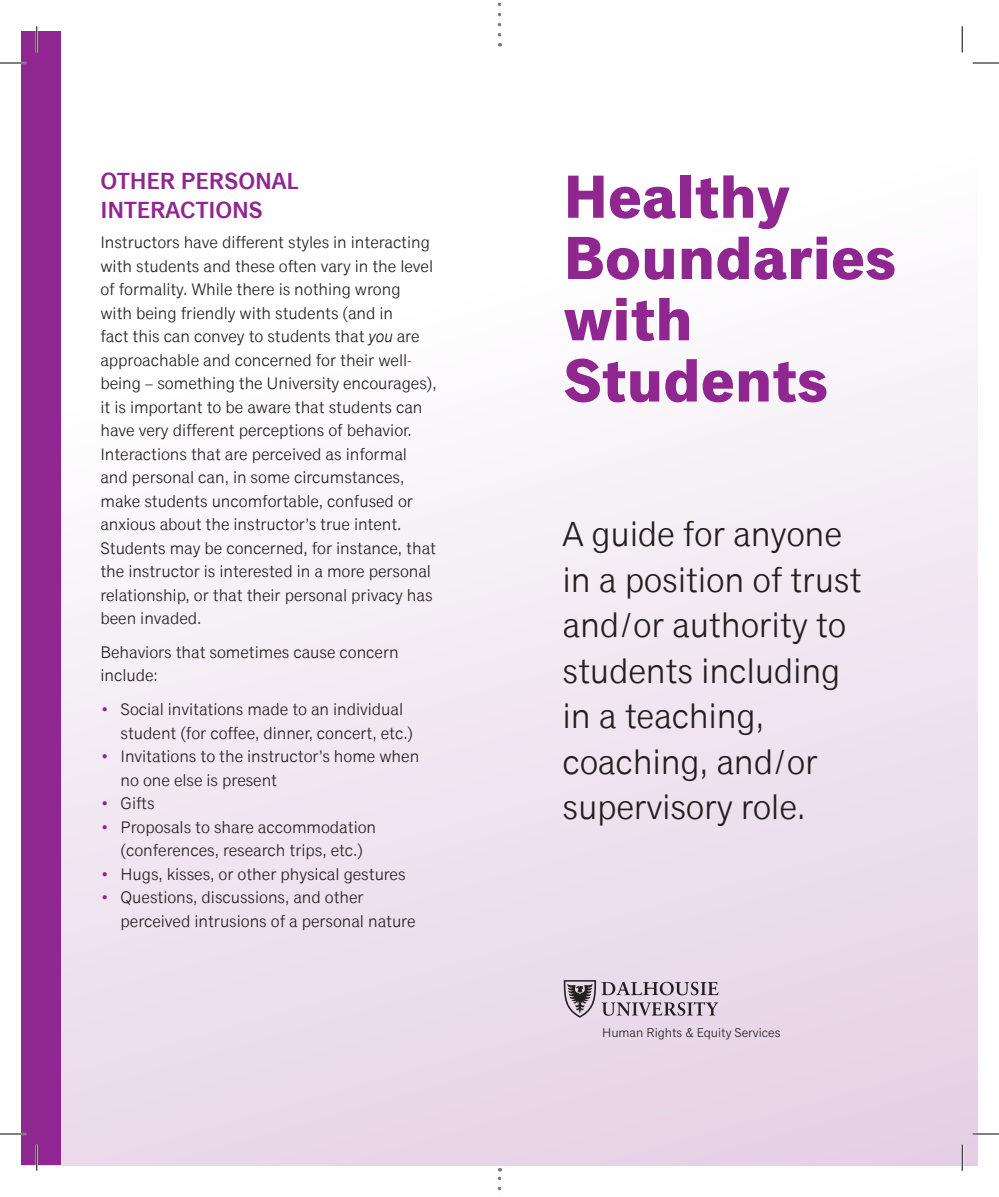
<style>
.page{position:relative;width:999px;height:1197px;background:#fff}
.page>*{position:absolute;margin:0;border:0;box-sizing:border-box;transform-origin:0 0}
.t1{font:700 61.25px/61.2px "Classic Grotesque Pro";color:#90268f}
.t2{font:35px/45.5px "Classic Grotesque Pro";letter-spacing:-.01em;color:#231f20}
.Subhead2{font:600 23.45px/28.5px "Classic Grotesque Pro";letter-spacing:-.005em;color:#90268f}
._01_Body{font:16.8px/23.4px "Classic Grotesque Pro";letter-spacing:-.005em;color:#231f20}
.t3{font:12.78px "Classic Grotesque Std";letter-spacing:-.005em;color:#231f20}
.s1{font-style:italic}
.s2{color:#90268f}
</style>
<div class="page">
<div style="left:21px;top:0;width:956px;height:1165px;background:linear-gradient(to bottom,#fff,#e7d5e7)"></div>
<svg style="left:563px;top:980px;width:155px;height:38px;background:#b6a9b6"></svg>
<div style="left:21px;top:32px;width:40px;height:1134px;background:#90268f"></div>
<svg style="left:497px;top:1168px;width:4px;height:29px"></svg>
<svg style="left:497px;top:0;width:4px;height:35px"></svg>
<hr style="left:0;top:62px;width:26px;height:2px;background:#fff">
<hr style="left:972px;top:62px;width:26px;height:2px;background:#fff">
<hr style="left:0;top:1133px;width:26px;height:2px;background:#fff">
<hr style="left:972px;top:1133px;width:26px;height:2px;background:#fff">
<hr style="left:36px;top:26px;width:2px;height:26px;background:#fff">
<hr style="left:36px;top:1144px;width:2px;height:27px;background:#fff">
<hr style="left:960px;top:26px;width:3px;height:26px;background:#fff">
<hr style="left:960px;top:1144px;width:3px;height:27px;background:#fff">
<svg style="left:0;top:63px;width:26px;height:1px"></svg>
<svg style="left:972px;top:63px;width:26px;height:1px"></svg>
<svg style="left:0;top:1134px;width:26px;height:1px"></svg>
<svg style="left:972px;top:1134px;width:26px;height:1px"></svg>
<svg style="left:36px;top:26px;width:1px;height:26px"></svg>
<svg style="left:36px;top:1144px;width:1px;height:27px"></svg>
<svg style="left:961px;top:26px;width:1px;height:26px"></svg>
<svg style="left:961px;top:1144px;width:1px;height:27px"></svg>
<p class="Subhead2" style="left:100px;top:167px;width:199px">OTHER PERSONAL<br>INTERACTIONS</p>
<p class="_01_Body" style="left:100px;top:231px;width:338px">Instructors have different styles in interacting with students and these often vary in the level of formality. While there is nothing wrong<br>with being friendly with students (and in<br>fact this can convey to students that <span class="s1">you</span> are approachable and concerned for their well&shy;being – something the University encourages), it is important to be aware that students can have very different perceptions of behavior.<br>Interactions that are perceived as informal and personal can, in some circumstances, make students uncomfortable, confused or anxious about the instructor’s true intent.<br>Students may be concerned, for instance, that the instructor is interested in a more personal relationship, or that their personal privacy has been invaded.</p>
<p class="_01_Body" style="left:100px;top:641px;width:300px">Behaviors that sometimes cause concern include:</p>
<p class="_01_Body" style="left:121px;top:698px;width:294px;text-indent:-20px"><span class="s2">•</span> Social invitations made to an individual student (for coffee, dinner, concert, etc.)</p>
<p class="_01_Body" style="left:121px;top:745px;width:300px;text-indent:-20px"><span class="s2">•</span> Invitations to the instructor’s home when no one else is present</p>
<p class="_01_Body" style="left:100px;top:792px;width:56px"><span class="s2">•</span> Gifts</p>
<p class="_01_Body" style="left:100px;top:815px;width:277px;text-align:center"><span class="s2">•</span> Proposals to share accommodation (conferences, research trips, etc.)</p>
<p class="_01_Body" style="left:100px;top:862px;width:307px"><span class="s2">•</span> Hugs, kisses, or other physical gestures</p>
<p class="_01_Body" style="left:121px;top:886px;width:296px;text-indent:-20px"><span class="s2">•</span> Questions, discussions, and other perceived intrusions of a personal nature</p>
<p class="t1" style="left:563px;top:168px;width:334px">Healthy<br>Boundaries with<br>Students</p>
<p class="t2" style="left:562px;top:512px;width:300px">A guide for anyone in a position of trust and/or authority to students including in a teaching, coaching, and/or supervisory role.</p>
<p class="t3" style="left:602px;top:1026px;width:180px">Human Rights &amp; Equity Services</p>
</div>
